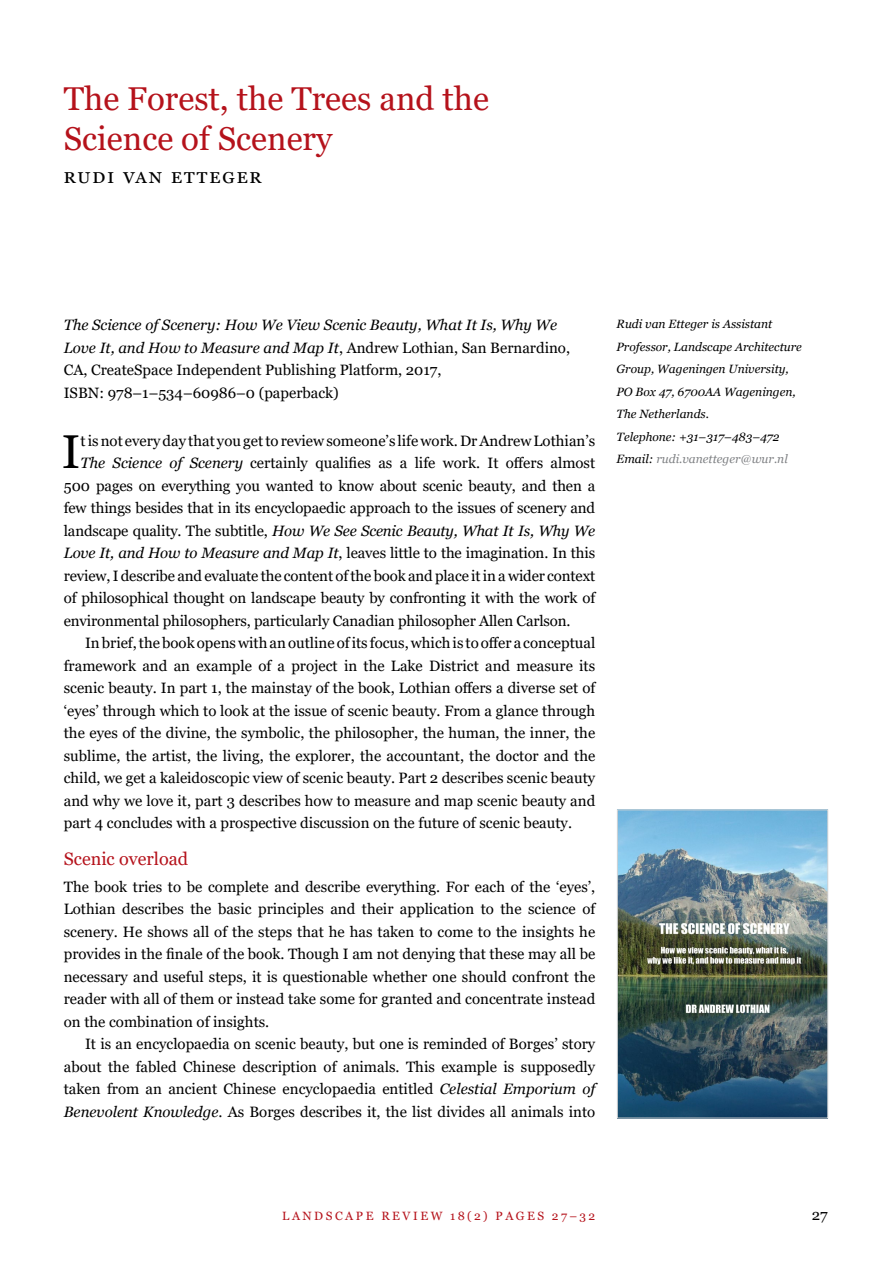
<style>
.page{position:relative;width:893px;height:1263px;background:#fff}
.page>*{position:absolute;margin:0;border:0;box-sizing:border-box;transform-origin:0 0}
.LR_body_text_first{font:47.4px "Georgia";color:#000}
.LR_chapter_head{font:33px/39.6px "Georgia";color:#b5121b}
.LR_author{font:21px "Georgia";letter-spacing:.21em;color:#000}
.LR_subhead_1{font:18px "Georgia";color:#b5121b}
.LR_body_text{font:15px/22.5px "Georgia";color:#000;text-align:justify}
.LR_body_text_no_inde{font:15px/22.5px "Georgia";color:#000}
.LR_body_text_first-2{font:15px "Georgia";letter-spacing:-.01em;color:#000}
.LR_body_text_first-3{font:italic 15px "Georgia";letter-spacing:-.01em;color:#000}
.LR_author_details{font:italic 12px/22.5px "Georgia";color:#000}
.LR_author_footer{font:12px "Georgia";letter-spacing:.21em;color:#b5121b}
.LR_author_details-2{font:italic 12px "Georgia";color:#808285}
.s1{font-style:italic}
.s2{font-style:normal}
.s3{color:#000}
</style>
<div class="page">
<img style="left:619px;top:811px;width:207px;height:305px">
<div style="left:617px;top:809px;width:211px;height:309px;border:1px solid #d1d3d4"></div>
<p class="LR_chapter_head" style="left:64px;top:80px;width:427px">The Forest, the Trees and the<br>Science of Scenery</p>
<p class="LR_author" style="left:64px;top:163px;width:196px">rudi van etteger</p>
<p class="LR_body_text_no_inde" style="left:64px;top:314px;width:508px"><span class="s1">The Science of Scenery: How We View Scenic Beauty, What It Is, Why We Love It, and How to Measure and Map It</span>, Andrew Lothian, San Bernardino, CA, CreateSpace Independent Publishing Platform, 2017,<br>ISBN: 978–1–534–60986–0 (paperback)</p>
<p class="LR_body_text_first" style="left:62px;top:423px;width:20px">I</p>
<p class="LR_body_text_first-2" style="left:80px;top:432px;width:516px">t is not every day that you get to review someone’s life work. Dr Andrew Lothian’s</p>
<p class="LR_body_text_first-2" style="left:80px;top:454px;width:516px"><span class="s1">The Science of Scenery</span> certainly qualifies as a life work. It offers almost</p>
<p class="LR_body_text_first-2" style="left:64px;top:477px;width:533px">500 pages on everything you wanted to know about scenic beauty, and then a</p>
<p class="LR_body_text_first-2" style="left:64px;top:499px;width:533px">few things besides that in its encyclopaedic approach to the issues of scenery and</p>
<p class="LR_body_text_first-3" style="left:64px;top:521px;width:533px"><span class="s2">landscape quality. The subtitle,</span> How We See Scenic Beauty, What It Is, Why We</p>
<p class="LR_body_text_first-2" style="left:64px;top:544px;width:533px"><span class="s1">Love It, and How to Measure and Map It</span>, leaves little to the imagination. In this</p>
<p class="LR_body_text_first-2" style="left:64px;top:567px;width:533px">review, I describe and evaluate the content of the book and place it in a wider context</p>
<p class="LR_body_text_first-2" style="left:64px;top:589px;width:533px">of philosophical thought on landscape beauty by confronting it with the work of</p>
<p class="LR_body_text_first-2" style="left:64px;top:612px;width:508px">environmental philosophers, particularly Canadian philosopher Allen Carlson.</p>
<p class="LR_body_text" style="left:64px;top:632px;width:533px;text-indent:21px">In brief, the book opens with an outline of its focus, which is to offer a conceptual framework and an example of a project in the Lake District and measure its scenic beauty. In part 1, the mainstay of the book, Lothian offers a diverse set of ‘eyes’ through which to look at the issue of scenic beauty. From a glance through the eyes of the divine, the symbolic, the philosopher, the human, the inner, the sublime, the artist, the living, the explorer, the accountant, the doctor and the child, we get a kaleidoscopic view of scenic beauty. Part 2 describes scenic beauty and why we love it, part 3 describes how to measure and map scenic beauty and part 4 concludes with a prospective discussion on the future of scenic beauty.</p>
<p class="LR_subhead_1" style="left:64px;top:848px;width:126px">Scenic overload</p>
<p class="LR_body_text_no_inde" style="left:64px;top:876px;width:533px;text-align:justify">The book tries to be complete and describe everything. For each of the ‘eyes’, Lothian describes the basic principles and their application to the science of scenery. He shows all of the steps that he has taken to come to the insights he provides in the finale of the book. Though I am not denying that these may all be necessary and useful steps, it is questionable whether one should confront the reader with all of them or instead take some for granted and concentrate instead on the combination of insights.</p>
<p class="LR_body_text" style="left:64px;top:1033px;width:533px;text-indent:21px">It is an encyclopaedia on scenic beauty, but one is reminded of Borges’ story about the fabled Chinese description of animals. This example is supposedly taken from an ancient Chinese encyclopaedia entitled <span class="s1">Celestial Emporium of Benevolent Knowledge</span>. As Borges describes it, the list divides all animals into</p>
<p class="LR_author_details" style="left:617px;top:313px;width:187px">Rudi van Etteger is Assistant<br>Professor, Landscape Architecture<br>Group, Wageningen University,<br>PO Box 47, 6700AA Wageningen,<br>The Netherlands.</p>
<p class="LR_author_details" style="left:617px;top:425px;width:164px">Telephone: +31–317–483–472</p>
<p class="LR_author_details-2" style="left:617px;top:451px;width:173px"><span class="s3">Email:</span> rudi.vanetteger@wur.nl</p>
<p class="LR_author_footer" style="left:282px;top:1209px;width:315px">LANDSCAPE REVIEW 18(2) PAGES 27–32</p>
<p class="LR_body_text" style="left:812px;top:1204px;width:17px">27</p>
</div>
